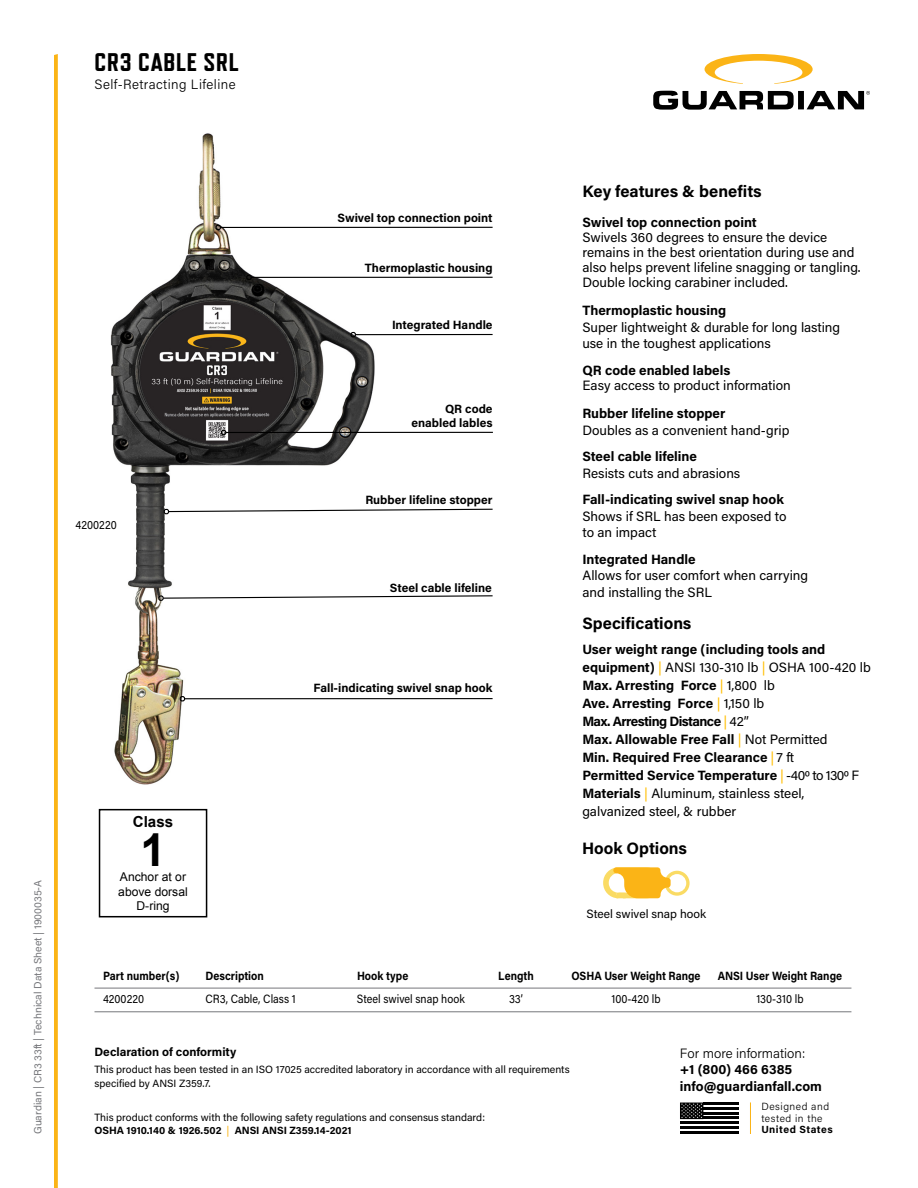
<style>
.page{position:relative;width:918px;height:1188px;background:#fff}
.page>*{position:absolute;margin:0;border:0;box-sizing:border-box;transform-origin:0 0}
.t1{font:700 45.45px "Arial";color:#000}
.t2{font:800 25.5px "Refrigerator Deluxe";letter-spacing:.03em;color:#000}
.t3{font:700 16.5px "Acumin Pro";color:#000}
.t4{font:700 15.15px "Arial";color:#000}
.t5{font:13.5px/15px "Acumin Pro";color:#000}
.t6{font:700 13.5px/16.5px "Acumin Pro";color:#000}
.t7{font:700 13.5px "Acumin Pro";letter-spacing:-.04em;color:#000}
.t8{font:300 13.5px "Acumin Pro";letter-spacing:.025em;color:#000}
.t9{font:300 13.5px "Acumin Pro";color:#000}
.t10{font:12.15px/14.9px "Arial";color:#000;text-align:center}
.t11{font:700 12px "Acumin Pro";color:#000}
.t12{font:700 12px "Acumin Pro";color:#000;scale:.9 1}
.t13{font:12px "Acumin Pro";color:#000;scale:.9 1}
.t14{font:12px "Acumin Pro";color:#000}
.t15{font:10.5px/13.5px "Acumin Pro";color:#000}
.t16{font:10.5px "Acumin Pro";color:#76777b}
.t17{font:300 10.35px/11.9px "Acumin Pro";letter-spacing:.05em;color:#000}
.t18{font:700 10.35px "Acumin Pro";letter-spacing:.04em;color:#000}
.s1{font-weight:400;color:#ffbf05}
.s2{font-weight:400}
.s3{font-weight:700}
.s4{color:#ffbf05}
.s5{color:#fbb416}
</style>
<div class="page">
<svg style="left:54px;top:54px;width:4px;height:1134px;background:#fbb71f"></svg>
<hr style="left:680px;top:1121px;width:59px;height:3px;background:#000">
<hr style="left:680px;top:1126px;width:59px;height:3px;background:#000">
<hr style="left:680px;top:1131px;width:59px;height:2px;background:#000">
<hr style="left:703px;top:1103px;width:36px;height:2px;background:#000">
<hr style="left:703px;top:1107px;width:36px;height:3px;background:#000">
<hr style="left:703px;top:1112px;width:36px;height:2px;background:#000">
<hr style="left:703px;top:1117px;width:36px;height:2px;background:#000">
<svg style="left:680px;top:1103px;width:23px;height:16px"></svg>
<hr style="left:750px;top:1102px;width:1px;height:32px;background:#fbb416">
<svg style="left:705px;top:54px;width:108px;height:30px"></svg>
<svg style="left:653px;top:91px;width:217px;height:19px"></svg>
<img style="left:110px;top:133px;width:308px;height:652px">
<div style="left:99px;top:809px;width:108px;height:108px;border:2px solid #000"></div>
<hr style="left:251px;top:277px;width:242px;height:1px;background:#000">
<svg style="left:246px;top:273px;width:7px;height:8px"></svg>
<hr style="left:355px;top:334px;width:138px;height:1px;background:#000">
<svg style="left:350px;top:331px;width:7px;height:8px"></svg>
<hr style="left:220px;top:227px;width:273px;height:1px;background:#000">
<svg style="left:215px;top:223px;width:7px;height:9px"></svg>
<hr style="left:185px;top:698px;width:308px;height:1px;background:#000">
<svg style="left:179px;top:695px;width:7px;height:8px"></svg>
<svg style="left:163px;top:507px;width:330px;height:9px"></svg>
<svg style="left:158px;top:594px;width:335px;height:8px"></svg>
<hr style="left:226px;top:432px;width:267px;height:1px;background:#000">
<svg style="left:220px;top:428px;width:8px;height:9px"></svg>
<svg style="left:603px;top:867px;width:87px;height:31px"></svg>
<div style="left:616px;top:893px;width:10px;height:5px;background:#fadb64"></div>
<hr style="left:95px;top:988px;width:756px;height:1px;background:#76777b">
<hr style="left:95px;top:1011px;width:756px;height:1px;background:#76777b">
<p class="t2" style="left:94px;top:48px;width:146px">CR3 CABLE SRL</p>
<p class="t8" style="left:94px;top:75px;width:143px">Self-Retracting Lifeline</p>
<p class="t16" style="left:31px;top:1134px;width:256px;rotate:-90deg">Guardian | CR3 33ft | Technical Data Sheet | 1900035-A</p>
<p class="t13" style="left:76px;top:516px;width:47px">4200220</p>
<p class="t4" style="left:133px;top:812px;width:42px">Class</p>
<p class="t1" style="left:140px;top:820px;width:27px">1</p>
<p class="t10" style="left:118px;top:869px;width:71px">Anchor at or above dorsal<br>D-ring</p>
<p class="t11" style="left:338px;top:210px;width:157px">Swivel top connection point</p>
<p class="t11" style="left:365px;top:260px;width:129px">Thermoplastic housing</p>
<p class="t11" style="left:392px;top:317px;width:102px">Integrated Handle</p>
<p class="t11" style="left:445px;top:401px;width:49px">QR code</p>
<p class="t11" style="left:411px;top:414px;width:83px">enabled lables</p>
<p class="t11" style="left:365px;top:492px;width:129px">Rubber lifeline stopper</p>
<p class="t11" style="left:390px;top:579px;width:103px">Steel cable lifeline</p>
<p class="t11" style="left:314px;top:680px;width:181px">Fall-indicating swivel snap hook</p>
<p class="t3" style="left:582px;top:180px;width:181px">Key features &amp; benefits</p>
<p class="t6" style="left:582px;top:213px;width:176px">Swivel top connection point</p>
<p class="t5" style="left:582px;top:229px;width:280px">Swivels 360 degrees to ensure the device remains in the best orientation during use and also helps prevent lifeline snagging or tangling.<br>Double locking carabiner included.</p>
<p class="t6" style="left:582px;top:302px;width:145px">Thermoplastic housing</p>
<p class="t5" style="left:582px;top:318px;width:259px;line-height:16.5px">Super lightweight &amp; durable for long lasting use in the toughest applications</p>
<p class="t6" style="left:582px;top:362px;width:149px">QR code enabled labels</p>
<p class="t5" style="left:582px;top:377px;width:210px">Easy access to product information</p>
<p class="t6" style="left:582px;top:405px;width:144px">Rubber lifeline stopper</p>
<p class="t5" style="left:582px;top:422px;width:209px">Doubles as a convenient hand-grip</p>
<p class="t6" style="left:582px;top:448px;width:116px">Steel cable lifeline</p>
<p class="t5" style="left:582px;top:465px;width:159px">Resists cuts and abrasions</p>
<p class="t6" style="left:582px;top:491px;width:203px">Fall-indicating swivel snap hook</p>
<p class="t5" style="left:582px;top:508px;width:205px">Shows if SRL has been exposed to</p>
<p class="t5" style="left:582px;top:524px;width:75px">to an impact</p>
<p class="t6" style="left:582px;top:550px;width:115px">Integrated Handle</p>
<p class="t5" style="left:582px;top:568px;width:227px">Allows for user comfort when carrying</p>
<p class="t5" style="left:582px;top:584px;width:131px">and installing the SRL</p>
<p class="t3" style="left:582px;top:611px;width:111px">Specifications</p>
<p class="t6" style="left:582px;top:640px;width:290px;line-height:18px">User weight range (including tools and equipment) <span class="s1">|</span> <span class="s2">ANSI 130-310 lb</span> <span class="s1">|</span> <span class="s2">OSHA 100-420 lb</span></p>
<p class="t6" style="left:582px;top:677px;width:194px">Max. Arresting Force <span class="s1">|</span> <span class="s2">1,800 lb</span></p>
<p class="t6" style="left:582px;top:695px;width:183px">Ave. Arresting Force <span class="s1">|</span> <span class="s2">1,150 lb</span></p>
<p class="t7" style="left:582px;top:712px;width:168px">Max. Arresting Distance <span class="s1">|</span> <span class="s2">42”</span></p>
<p class="t6" style="left:582px;top:731px;width:247px">Max. Allowable Free Fall <span class="s1">|</span> <span class="s2">Not Permitted</span></p>
<p class="t6" style="left:582px;top:749px;width:213px">Min. Required Free Clearance <span class="s1">|</span> <span class="s2">7 ft</span></p>
<p class="t6" style="left:582px;top:767px;width:278px">Permitted Service Temperature <span class="s1">|</span> <span class="s2">-400 to 1300 F</span></p>
<p class="t5" style="left:582px;top:786px;width:224px"><span class="s3">Materials</span> <span class="s4">|</span> Aluminum, stainless steel,</p>
<p class="t5" style="left:582px;top:804px;width:155px">galvanized steel, &amp; rubber</p>
<p class="t3" style="left:582px;top:837px;width:106px">Hook Options</p>
<p class="t14" style="left:586px;top:905px;width:121px">Steel swivel snap hook</p>
<p class="t12" style="left:103px;top:967px;width:86px">Part number(s)</p>
<p class="t12" style="left:206px;top:967px;width:66px">Description</p>
<p class="t12" style="left:357px;top:967px;width:59px">Hook type</p>
<p class="t12" style="left:498px;top:967px;width:41px">Length</p>
<p class="t12" style="left:571px;top:967px;width:145px">OSHA User Weight Range</p>
<p class="t12" style="left:718px;top:967px;width:140px">ANSI User Weight Range</p>
<p class="t13" style="left:103px;top:991px;width:47px">4200220</p>
<p class="t13" style="left:205px;top:991px;width:102px">CR3, Cable, Class 1</p>
<p class="t13" style="left:357px;top:991px;width:121px">Steel swivel snap hook</p>
<p class="t13" style="left:509px;top:991px;width:17px">33’</p>
<p class="t13" style="left:611px;top:991px;width:56px">100-420 lb</p>
<p class="t13" style="left:756px;top:991px;width:54px">130-310 lb</p>
<p class="t11" style="left:94px;top:1044px;width:143px">Declaration of conformity</p>
<p class="t15" style="left:94px;top:1062px;width:477px">This product has been tested in an ISO 17025 accredited laboratory in accordance with all requirements specified by ANSI Z359.7.</p>
<p class="t15" style="left:94px;top:1110px;width:392px">This product conforms with the following safety regulations and consensus standard:<br><span class="s3">OSHA 1910.140 &amp; 1926.502</span> <span class="s5">|</span> <span class="s3">ANSI ANSI Z359.14-2021</span></p>
<p class="t9" style="left:680px;top:1044px;width:127px">For more information:</p>
<p class="t6" style="left:680px;top:1061px;width:144px">+1 (800) 466 6385 info@guardianfall.com</p>
<p class="t17" style="left:761px;top:1100px;width:69px">Designed and tested in the</p>
<p class="t18" style="left:761px;top:1122px;width:73px">United States</p>
</div>
